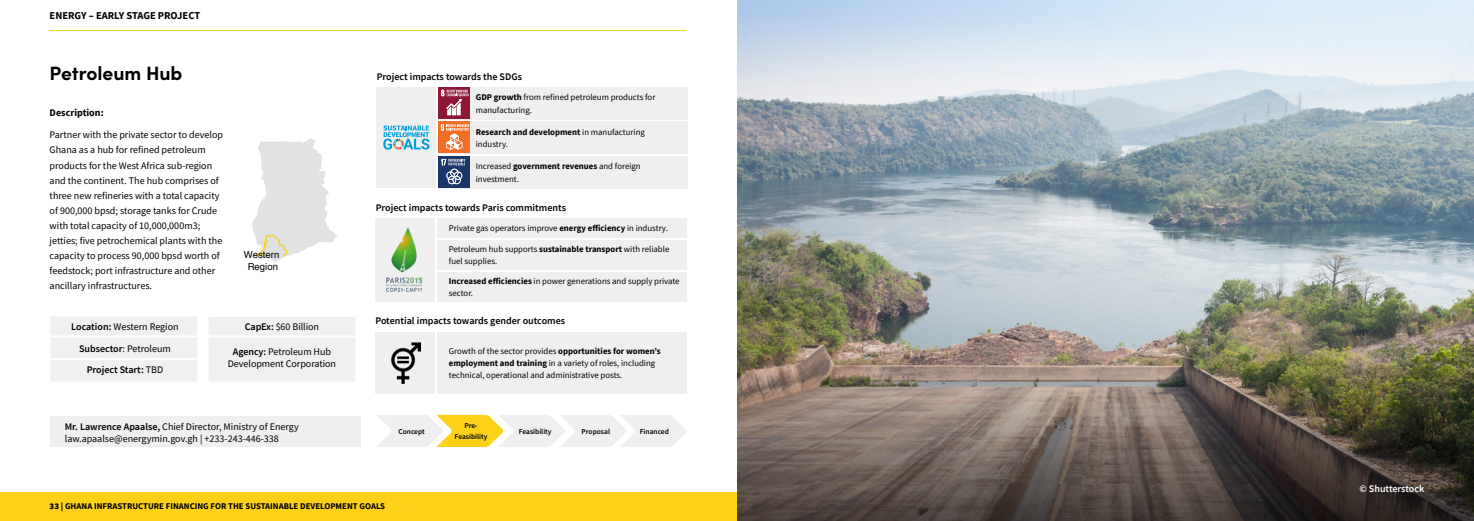
<style>
.page{position:relative;width:1474px;height:521px;background:#fff}
.page>*{position:absolute;margin:0;border:0;box-sizing:border-box;transform-origin:0 0}
.t1{font:700 19.25px "Sofia Pro";color:#000}
.t2{font:700 10.5px "Source Sans Pro";color:#000}
.t3{font:10.06px/15px "Source Sans Pro";color:#000}
.t4{font:600 10.06px/21.3px "Source Sans Pro";color:#000;text-align:center}
.t5{font:600 10.06px "Source Sans Pro";color:#fff}
.t6{font:700 10.06px "Source Sans Pro";color:#000}
.t7{font:9.54px/12.5px "Helvetica";color:#000;text-align:center}
.t8{font:8.75px/12.2px "Source Sans Pro";color:#000}
.t9{font:700 8.75px "Source Sans Pro";color:#000}
.t10{font:600 7.44px/10.5px "Source Sans Pro";color:#000;text-align:center}
.s1{font-weight:400}
.s2{font-weight:600}
.s3{font-weight:700}
.s4{font-weight:900}
</style>
<div class="page">
<hr style="left:50px;top:30px;width:637px;height:1px;background:#fcd117">
<div style="left:0;top:492px;width:1473px;height:29px;background:#fcd117"></div>
<svg style="left:377px;top:414px;width:309px;height:34px"></svg>
<img style="left:737px;top:0;width:736px;height:299px">
<div style="left:50px;top:316px;width:148px;height:20px;background:#f0f0f1"></div>
<div style="left:50px;top:337px;width:148px;height:22px;background:#f0f0f1;border:1px solid #fff"></div>
<div style="left:50px;top:359px;width:148px;height:23px;background:#f0f0f1;border:1px solid #fff"></div>
<div style="left:208px;top:316px;width:148px;height:20px;background:#f0f0f1;border:1px solid #fff"></div>
<div style="left:208px;top:337px;width:148px;height:45px;background:#f0f0f1"></div>
<svg style="left:252px;top:138px;width:85px;height:124px"></svg>
<div style="left:375px;top:218px;width:59px;height:84px;background:#efeff0"></div>
<div style="left:437px;top:272px;width:249px;height:30px;background:#efeff0"></div>
<div style="left:437px;top:240px;width:249px;height:30px;background:#efeff0"></div>
<div style="left:437px;top:218px;width:249px;height:20px;background:#efeff0"></div>
<img style="left:386px;top:228px;width:36px;height:63px">
<div style="left:375px;top:332px;width:59px;height:62px;background:#efeff0"></div>
<div style="left:437px;top:332px;width:249px;height:62px;background:#efeff0"></div>
<img style="left:391px;top:343px;width:29px;height:40px">
<div style="left:376px;top:87px;width:59px;height:101px;background:#efeff0"></div>
<div style="left:438px;top:87px;width:249px;height:32px;background:#efeff0"></div>
<div style="left:438px;top:122px;width:249px;height:32px;background:#efeff0"></div>
<div style="left:438px;top:156px;width:249px;height:32px;background:#efeff0"></div>
<svg style="left:438px;top:87px;width:32px;height:32px"></svg>
<svg style="left:441px;top:90px;width:27px;height:25px"></svg>
<div style="left:438px;top:121px;width:32px;height:32px;background:#f36e24"></div>
<svg style="left:441px;top:124px;width:28px;height:26px"></svg>
<div style="left:438px;top:156px;width:32px;height:32px;background:#1b3668"></div>
<svg style="left:441px;top:159px;width:24px;height:25px"></svg>
<svg style="left:383px;top:125px;width:46px;height:25px"></svg>
<div style="left:50px;top:416px;width:311px;height:31px;background:#efeff0"></div>
<img style="left:737px;top:299px;width:736px;height:222px">
<p class="t2" style="left:50px;top:8px;width:152px">ENERGY – EARLY STAGE PROJECT</p>
<h1 class="t1" style="left:50px;top:58px;width:134px">Petroleum Hub</h1>
<p class="t6" style="left:50px;top:106px;width:56px">Description:</p>
<p class="t3" style="left:50px;top:127px;width:175px">Partner with the private sector to develop Ghana as a hub for refined petroleum products for the West Africa sub-region and the continent. The hub comprises of three new refineries with a total capacity of 900,000 bpsd; storage tanks for Crude with total capacity of 10,000,000m3; jetties; five petrochemical plants with the capacity to process 90,000 bpsd worth of feedstock; port infrastructure and other ancillary infrastructures.</p>
<p class="t7" style="left:244px;top:248px;width:37px">Western<br>Region</p>
<p class="t4" style="left:71px;top:316px;width:109px">Location: <span class="s1">Western Region<br></span>Subsector<span class="s1">: Petroleum<br></span>Project Start: <span class="s1">TBD</span></p>
<p class="t3" style="left:245px;top:319px;width:76px"><span class="s2">CapEx:</span> $60 Billion</p>
<p class="t3" style="left:228px;top:345px;width:110px;line-height:12.2px;text-align:center"><span class="s2">Agency:</span> Petroleum Hub<br>Development Corporation</p>
<p class="t3" style="left:65px;top:421px;width:235px;line-height:11.4px"><span class="s2">Mr. Lawrence Apaalse,</span> Chief Director, Ministry of Energy law.apaalse@energymin.gov.gh | +233-243-446-338</p>
<p class="t4" style="left:377px;top:66px;width:147px">Project impacts towards the SDGs</p>
<p class="t8" style="left:476px;top:91px;width:181px"><span class="s3">GDP growth</span> from refined petroleum products for manufacturing.</p>
<p class="t8" style="left:476px;top:126px;width:171px"><span class="s3">Research and development</span> in manufacturing industry.</p>
<p class="t8" style="left:476px;top:160px;width:166px">Increased <span class="s3">government revenues</span> and foreign investment.</p>
<p class="t4" style="left:376px;top:197px;width:192px">Project impacts towards Paris commitments</p>
<p class="t8" style="left:449px;top:222px;width:220px">Private gas operators improve <span class="s3">energy efficiency</span> in industry.</p>
<p class="t8" style="left:449px;top:243px;width:222px">Petroleum hub supports <span class="s3">sustainable transport</span> with reliable fuel supplies.</p>
<p class="t8" style="left:449px;top:275px;width:232px"><span class="s3">Increased efficiencies</span> in power generations and supply private sector.</p>
<p class="t4" style="left:375px;top:310px;width:191px">Potential impacts towards gender outcomes</p>
<p class="t10" style="left:398px;top:426px;width:28px">Concept</p>
<p class="t8" style="left:449px;top:345px;width:213px">Growth of the sector provides <span class="s3">opportunities for women’s employment and training</span> in a variety of roles, including technical, operational and administrative posts.</p>
<p class="t10" style="left:454px;top:421px;width:34px">Pre-<br>Feasibility</p>
<p class="t10" style="left:519px;top:426px;width:34px">Feasibility</p>
<p class="t10" style="left:581px;top:426px;width:30px">Proposal</p>
<p class="t10" style="left:639px;top:426px;width:31px">Financed</p>
<p class="t9" style="left:50px;top:500px;width:337px"><span class="s4">33 |</span> GHANA INFRASTRUCTURE FINANCING FOR THE SUSTAINABLE DEVELOPMENT GOALS</p>
<p class="t5" style="left:1359px;top:482px;width:66px">© Shutterstock</p>
</div>
